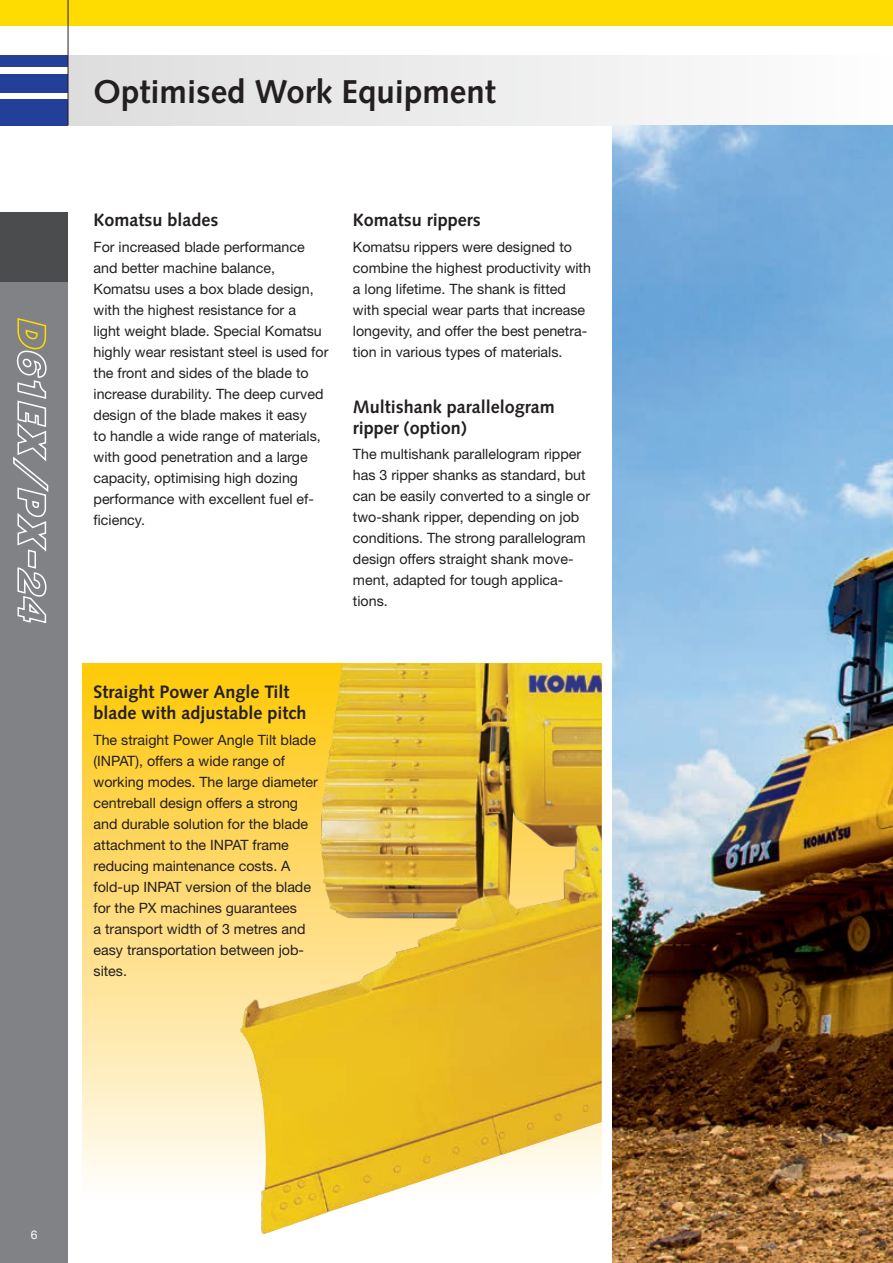
<style>
.page{position:relative;width:893px;height:1263px;background:#fff}
.page>*{position:absolute;margin:0;border:0;box-sizing:border-box;transform-origin:0 0}
.t1{font:700 33px "Syntax LTCE";color:#231f20}
.t2{font:700 18px/21px "Syntax LTCE";color:#231f20}
.t3{font:14.25px/21px "Helvetica Neue LT Pro";color:#231f20}
.t4{font:12px "Helvetica Neue LT Pro";color:#fff}
</style>
<div class="page">
<div style="left:0;top:213px;width:68px;height:1050px;background:#808285"></div>
<div style="left:0;top:99px;width:68px;height:26px;background:#223f99"></div>
<div style="left:0;top:74px;width:68px;height:18px;background:#223f99"></div>
<div style="left:0;top:55px;width:68px;height:12px;background:#223f99"></div>
<div style="left:0;top:0;width:893px;height:26px;background:#ffdc01"></div>
<div style="left:0;top:213px;width:68px;height:69px;background:#4b4c4d"></div>
<div style="left:68px;top:55px;width:825px;height:70px;background:linear-gradient(to right,#ddddde,#fdfdfe)"></div>
<hr style="left:68px;top:0;width:1px;height:125px;background:#231f20">
<img style="left:612px;top:125px;width:281px;height:1138px">
<div style="left:83px;top:663px;width:519px;height:532px;background:linear-gradient(to bottom,#ffc60a,#fefaf9)"></div>
<img style="left:240px;top:663px;width:362px;height:571px">
<svg style="left:13px;top:318px;width:36px;height:305px"></svg>
<h1 class="t1" style="left:94px;top:73px;width:404px">Optimised Work Equipment</h1>
<p class="t2" style="left:94px;top:210px;width:126px">Komatsu blades</p>
<p class="t3" style="left:94px;top:236px;width:236px">For increased blade performance and better machine balance,<br>Komatsu uses a box blade design, with the highest resistance for a<br>light weight blade. Special Komatsu highly wear resistant steel is used for the front and sides of the blade to increase durability. The deep curved design of the blade makes it easy<br>to handle a wide range of materials, with good penetration and a large capacity, optimising high dozing performance with excellent fuel ef&shy;ficiency.</p>
<p class="t2" style="left:353px;top:210px;width:129px">Komatsu rippers</p>
<p class="t3" style="left:353px;top:236px;width:240px">Komatsu rippers were designed to combine the highest productivity with a long lifetime. The shank is fitted with special wear parts that increase longevity, and offer the best penetra&shy;tion in various types of materials.</p>
<p class="t2" style="left:353px;top:396px;width:204px">Multishank parallelogram ripper (option)</p>
<p class="t3" style="left:353px;top:443px;width:239px">The multishank parallelogram ripper has 3 ripper shanks as standard, but can be easily converted to a single or two-shank ripper, depending on job conditions. The strong parallelogram design offers straight shank move&shy;ment, adapted for tough applica&shy;tions.</p>
<p class="t2" style="left:94px;top:682px;width:215px">Straight Power Angle Tilt blade with adjustable pitch</p>
<p class="t3" style="left:94px;top:729px;width:226px">The straight Power Angle Tilt blade (INPAT), offers a wide range of working modes. The large diameter centreball design offers a strong and durable solution for the blade attachment to the INPAT frame reducing maintenance costs. A fold-up INPAT version of the blade for the PX machines guarantees<br>a transport width of 3 metres and easy transportation between job&shy;sites.</p>
<p class="t4" style="left:31px;top:1227px;width:8px">6</p>
</div>
